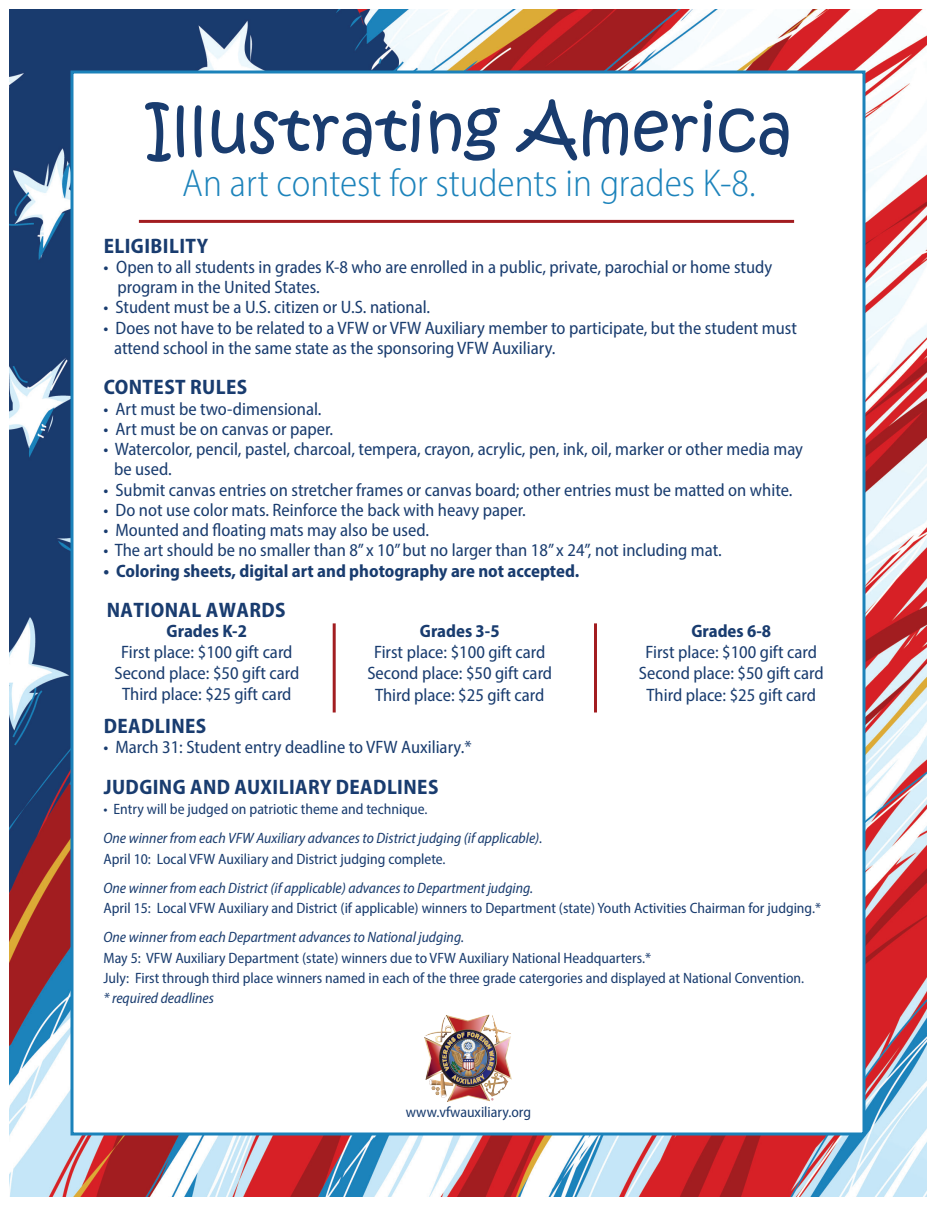
<style>
.page{position:relative;width:936px;height:1206px;background:#fff}
.page>*{position:absolute;margin:0;border:0;box-sizing:border-box;transform-origin:0 0}
.t1{font:66px "Kristen ITC";color:#193c6f}
.t2{font:300 semi-condensed 39px "Myriad Pro";color:#1c83bb}
.t3{font:700 semi-condensed 21px "Myriad Pro";letter-spacing:.02em;color:#193c6f}
.t4{font:semi-condensed 18px/20.2px "Myriad Pro";color:#193c6f}
.t5{font:700 semi-condensed 18px "Myriad Pro";color:#193c6f}
.t6{font:semi-condensed 15px "Myriad Pro";color:#193c6f}
.t7{font:italic semi-condensed 15px "Myriad Pro";color:#193c6f}
.s1{font-stretch:normal}
</style>
<div class="page">
<img style="left:9px;top:9px;width:918px;height:1188px">
<div style="left:70px;top:70px;width:796px;height:1066px;background:#fff;border:3px solid #1b82ba"></div>
<hr style="left:139px;top:220px;width:655px;height:3px;background:#a21d20">
<hr style="left:333px;top:623px;width:3px;height:90px;background:#a21d20">
<hr style="left:594px;top:623px;width:3px;height:90px;background:#a21d20">
<img style="left:424px;top:1014px;width:88px;height:88px">
<p class="t1" style="left:145px;top:85px;width:649px">Illustrating America</p>
<p class="t2" style="left:182px;top:160px;width:575px">An art contest for students in grades K-8.</p>
<p class="t3" style="left:104px;top:232px;width:106px">ELIGIBILITY</p>
<p class="t4" style="left:118px;top:256px;width:656px;text-indent:-14px"><span class="s1">•</span> Open to all students in grades K-8 who are enrolled in a public, private, parochial or home study program in the United States.</p>
<p class="t4" style="left:104px;top:297px;width:328px">• Student must be a U.S. citizen or U.S. national.</p>
<p class="t4" style="left:114px;top:317px;width:684px;text-indent:-11px">• Does not have to be related to a VFW or VFW Auxiliary member to participate, but the student must attend school in the same state as the sponsoring VFW Auxiliary.</p>
<p class="t3" style="left:104px;top:374px;width:145px">CONTEST RULES</p>
<p class="t4" style="left:104px;top:398px;width:220px">• Art must be two-dimensional.</p>
<p class="t4" style="left:104px;top:418px;width:231px">• Art must be on canvas or paper.</p>
<p class="t4" style="left:114px;top:439px;width:691px;text-indent:-11px">• Watercolor, pencil, pastel, charcoal, tempera, crayon, acrylic, pen, ink, oil, marker or other media may be used.</p>
<p class="t4" style="left:104px;top:479px;width:691px">• Submit canvas entries on stretcher frames or canvas board; other entries must be matted on white.</p>
<p class="t4" style="left:104px;top:499px;width:424px">• Do not use color mats. Reinforce the back with heavy paper.</p>
<p class="t4" style="left:104px;top:520px;width:327px">• Mounted and floating mats may also be used.</p>
<p class="t4" style="left:104px;top:540px;width:620px">• The art should be no smaller than 8” x 10” but no larger than 18” x 24”, not including mat.</p>
<p class="t5" style="left:104px;top:559px;width:477px">• Coloring sheets, digital art and photography are not accepted.</p>
<p class="t3" style="left:107px;top:596px;width:180px">NATIONAL AWARDS</p>
<p class="t5" style="left:167px;top:619px;width:82px">Grades K-2</p>
<p class="t4" style="left:121px;top:642px;width:173px">First place: $100 gift card</p>
<p class="t4" style="left:114px;top:663px;width:186px">Second place: $50 gift card</p>
<p class="t4" style="left:122px;top:684px;width:171px">Third place: $25 gift card</p>
<p class="t5" style="left:420px;top:619px;width:81px">Grades 3-5</p>
<p class="t4" style="left:374px;top:642px;width:173px">First place: $100 gift card</p>
<p class="t4" style="left:367px;top:663px;width:186px">Second place: $50 gift card</p>
<p class="t4" style="left:375px;top:684px;width:171px">Third place: $25 gift card</p>
<p class="t5" style="left:691px;top:619px;width:81px">Grades 6-8</p>
<p class="t4" style="left:646px;top:642px;width:173px">First place: $100 gift card</p>
<p class="t4" style="left:639px;top:663px;width:186px">Second place: $50 gift card</p>
<p class="t4" style="left:647px;top:684px;width:171px">Third place: $25 gift card</p>
<p class="t3" style="left:104px;top:712px;width:104px">DEADLINES</p>
<p class="t4" style="left:104px;top:737px;width:370px">• March 31: Student entry deadline to VFW Auxiliary.*</p>
<p class="t3" style="left:104px;top:773px;width:336px">JUDGING AND AUXILIARY DEADLINES</p>
<p class="t6" style="left:104px;top:800px;width:325px">• Entry will be judged on patriotic theme and technique.</p>
<p class="t7" style="left:104px;top:829px;width:441px">One winner from each VFW Auxiliary advances to District judging (if applicable).</p>
<p class="t6" style="left:104px;top:849px;width:344px">April 10: Local VFW Auxiliary and District judging complete.</p>
<p class="t7" style="left:104px;top:879px;width:431px">One winner from each District (if applicable) advances to Department judging.</p>
<p class="t6" style="left:104px;top:899px;width:719px">April 15: Local VFW Auxiliary and District (if applicable) winners to Department (state) Youth Activities Chairman for judging.*</p>
<p class="t7" style="left:104px;top:928px;width:362px">One winner from each Department advances to National judging.</p>
<p class="t6" style="left:104px;top:948px;width:549px">May 5: VFW Auxiliary Department (state) winners due to VFW Auxiliary National Headquarters.*</p>
<p class="t6" style="left:104px;top:969px;width:702px">July: First through third place winners named in each of the three grade catergories and displayed at National Convention.</p>
<p class="t7" style="left:104px;top:989px;width:112px">* required deadlines</p>
<p class="t6" style="left:406px;top:1103px;width:127px">www.vfwauxiliary.org</p>
</div>
